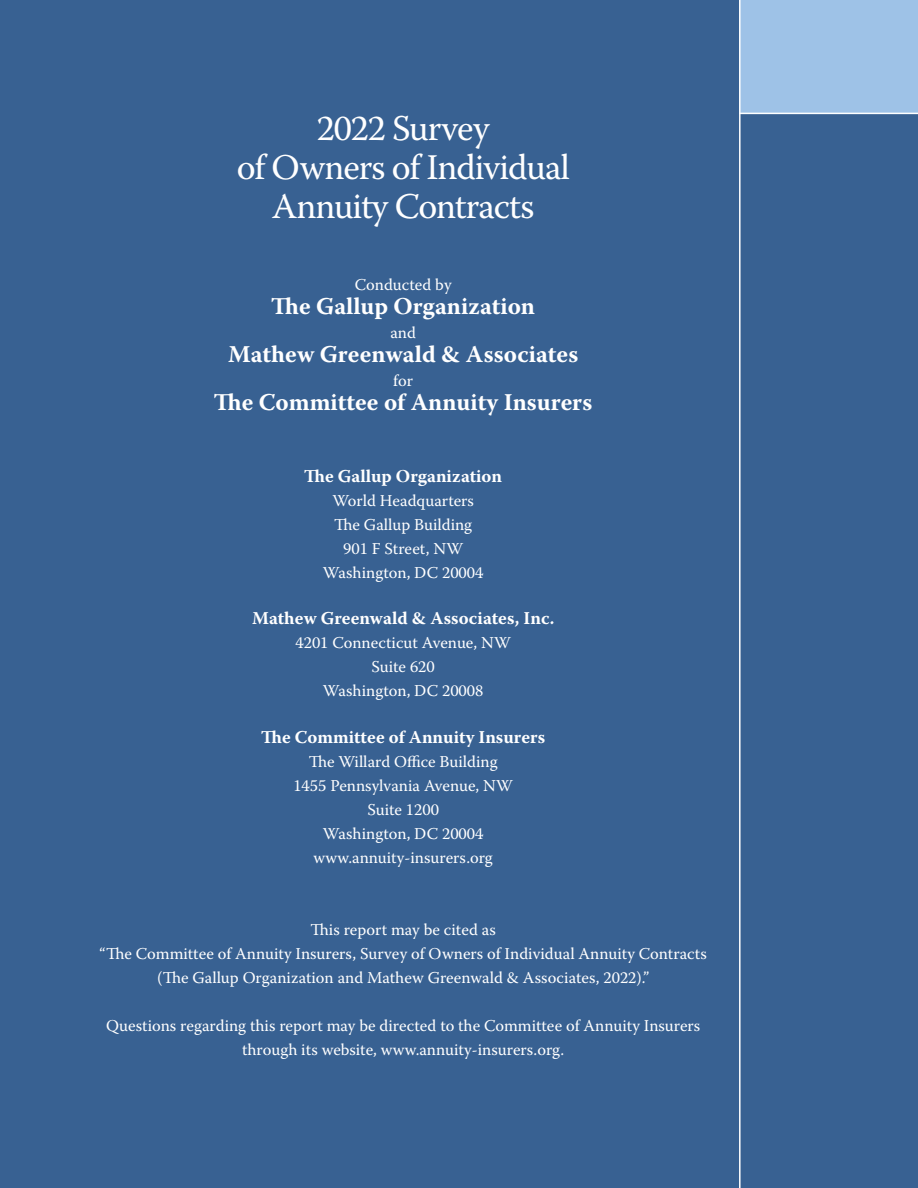
<style>
.page{position:relative;width:918px;height:1188px;background:#386192}
.page>*{position:absolute;margin:0;border:0;box-sizing:border-box;transform-origin:0 0}
.t1{font:36px/39px "Warnock Pro";letter-spacing:-.03em;color:#fff;text-align:center}
.t2{font:700 24px "Warnock Pro";color:#fff}
.t3{font:700 18px "Warnock Pro";color:#fff}
.t4{font:16.5px/24px "Warnock Pro";color:#fff;text-align:center}
</style>
<div class="page">
<div style="left:740px;top:0;width:178px;height:113px;background:#9ec2e7"></div>
<hr style="left:739px;top:0;width:2px;height:1188px;background:#fff">
<hr style="left:739px;top:113px;width:179px;height:1px;background:#fff">
<h1 class="t1" style="left:237px;top:108px;width:335px">2022 Survey<br>of Owners of Individual<br>Annuity Contracts</h1>
<p class="t4" style="left:355px;top:272px;width:98px">Conducted by</p>
<h2 class="t2" style="left:271px;top:292px;width:265px">The Gallup Organization</h2>
<p class="t4" style="left:390px;top:320px;width:27px">and</p>
<h2 class="t2" style="left:228px;top:340px;width:352px">Mathew Greenwald &amp; Associates</h2>
<p class="t4" style="left:393px;top:368px;width:21px">for</p>
<h2 class="t2" style="left:214px;top:388px;width:380px">The Committee of Annuity Insurers</h2>
<p class="t3" style="left:304px;top:465px;width:199px">The Gallup Organization</p>
<p class="t4" style="left:323px;top:488px;width:162px">World Headquarters<br>The Gallup Building<br>901 F Street, NW<br>Washington, DC 20004</p>
<p class="t3" style="left:252px;top:608px;width:304px">Mathew Greenwald &amp; Associates, Inc.</p>
<p class="t4" style="left:295px;top:631px;width:217px">4201 Connecticut Avenue, NW<br>Suite 620<br>Washington, DC 20008</p>
<p class="t3" style="left:261px;top:726px;width:285px">The Committee of Annuity Insurers</p>
<p class="t4" style="left:293px;top:749px;width:221px">The Willard Office Building<br>1455 Pennsylvania Avenue, NW<br>Suite 1200<br>Washington, DC 20004 www.annuity-insurers.org</p>
<p class="t4" style="left:100px;top:917px;width:609px">This report may be cited as<br>“The Committee of Annuity Insurers, Survey of Owners of Individual Annuity Contracts (The Gallup Organization and Mathew Greenwald &amp; Associates, 2022).”</p>
<p class="t4" style="left:106px;top:1013px;width:596px">Questions regarding this report may be directed to the Committee of Annuity Insurers through its website, www.annuity-insurers.org.</p>
</div>
